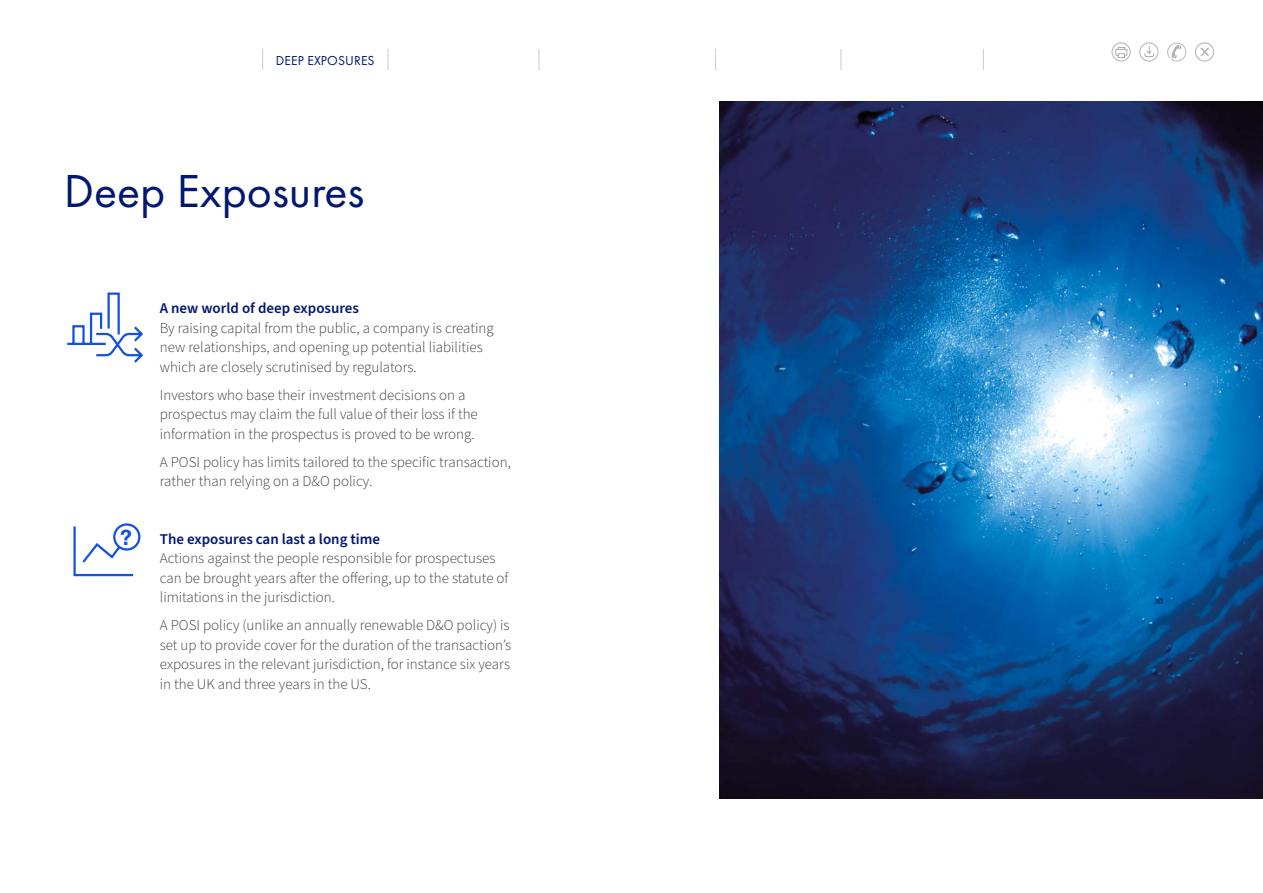
<style>
.page{position:relative;width:1263px;height:893px;background:#fff}
.page>*{position:absolute;margin:0;border:0;box-sizing:border-box;transform-origin:0 0}
.Copy{font:48px "Futura PT";color:#001871}
.t1{font:700 21.15px "Helvetica Neue";color:#1352de}
.Copy-2{font:300 15px/19.5px "Source Sans Pro";color:#343741}
.Copy-3{font:600 15px "Source Sans Pro";color:#001871}
.t2{font:13.5px "Futura PT";letter-spacing:.01em;color:#001871}
</style>
<div class="page">
<img style="left:719px;top:101px;width:544px;height:698px">
<svg style="left:67px;top:292px;width:76px;height:71px"></svg>
<svg style="left:73px;top:523px;width:68px;height:54px"></svg>
<svg style="left:262px;top:49px;width:1px;height:21px"></svg>
<svg style="left:715px;top:49px;width:1px;height:21px"></svg>
<svg style="left:840px;top:49px;width:1px;height:21px"></svg>
<svg style="left:538px;top:49px;width:1px;height:21px"></svg>
<hr style="left:387px;top:49px;width:2px;height:21px;background:#d0d0d0">
<svg style="left:983px;top:49px;width:1px;height:21px"></svg>
<svg style="left:1167px;top:43px;width:19px;height:19px"></svg>
<div style="left:1195px;top:42px;width:19px;height:19px;border:1px solid #b1b1b1;border-radius:50%"></div>
<svg style="left:1200px;top:48px;width:9px;height:8px"></svg>
<div style="left:1111px;top:42px;width:19px;height:19px;border:1px solid #b1b1b1;border-radius:50%"></div>
<svg style="left:1115px;top:47px;width:13px;height:11px"></svg>
<div style="left:1139px;top:42px;width:19px;height:19px;border:1px solid #b1b1b1;border-radius:50%"></div>
<svg style="left:1144px;top:46px;width:10px;height:11px"></svg>
<p class="t2" style="left:276px;top:52px;width:100px">DEEP EXPOSURES</p>
<p class="Copy" style="left:64px;top:162px;width:302px">Deep Exposures</p>
<h2 class="t1" style="left:120px;top:521px;width:13px">?</h2>
<p class="Copy-3" style="left:160px;top:298px;width:201px">A new world of deep exposures</p>
<p class="Copy-2" style="left:160px;top:318px;width:335px">By raising capital from the public, a company is creating new relationships, and opening up potential liabilities which are closely scrutinised by regulators.</p>
<p class="Copy-2" style="left:160px;top:385px;width:319px">Investors who base their investment decisions on a prospectus may claim the full value of their loss if the information in the prospectus is proved to be wrong.</p>
<p class="Copy-2" style="left:160px;top:452px;width:353px">A POSI policy has limits tailored to the specific transaction, rather than relying on a D&amp;O policy.</p>
<p class="Copy-3" style="left:160px;top:529px;width:222px">The exposures can last a long time</p>
<p class="Copy-2" style="left:160px;top:549px;width:350px">Actions against the people responsible for prospectuses can be brought years after the offering, up to the statute of limitations in the jurisdiction.</p>
<p class="Copy-2" style="left:160px;top:616px;width:353px;text-align:justify">A POSI policy (unlike an annually renewable D&amp;O policy) is set up to provide cover for the duration of the transaction’s exposures in the relevant jurisdiction, for instance six years in the UK and three years in the US.</p>
</div>
